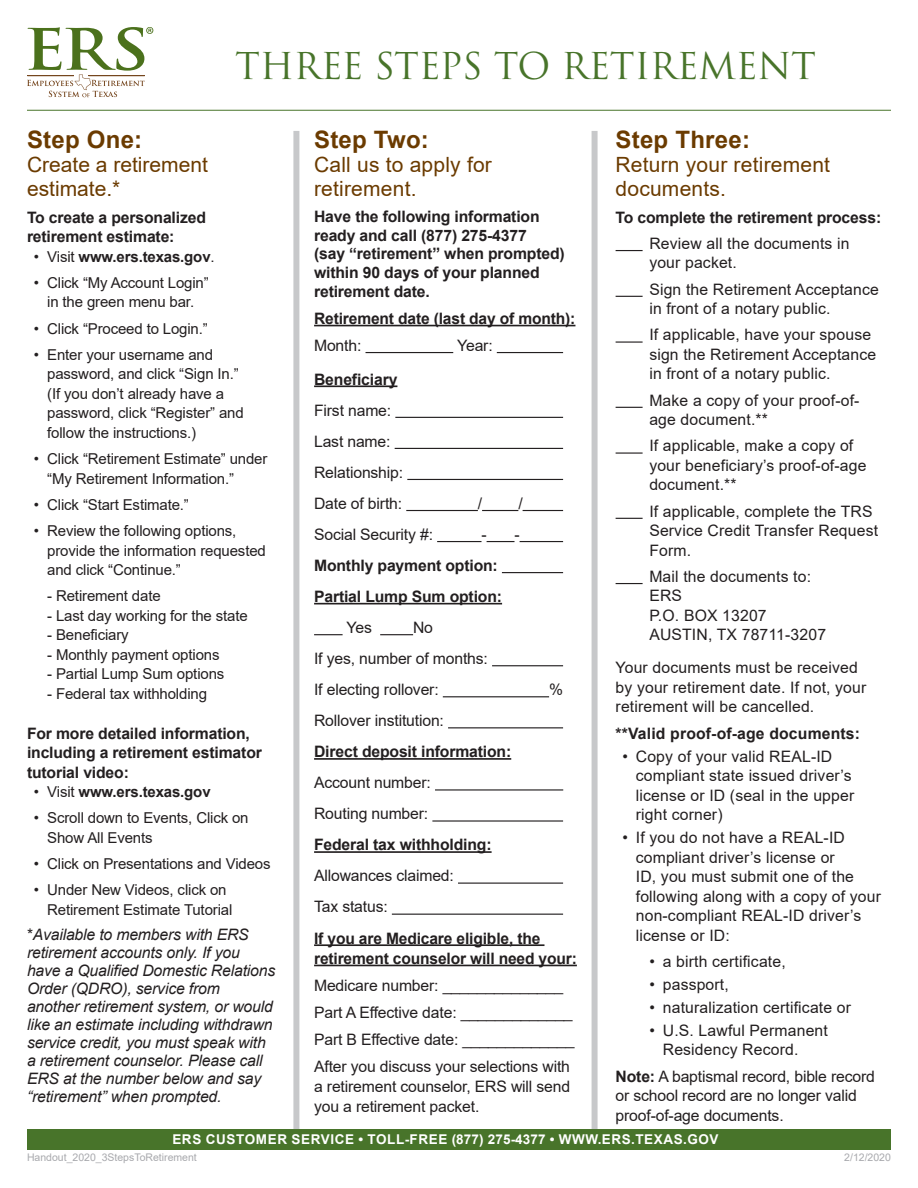
<style>
.page{position:relative;width:918px;height:1188px;background:#fff}
.page>*{position:absolute;margin:0;border:0;box-sizing:border-box;transform-origin:0 0}
.t1{font:36px "Trajan Pro 3";letter-spacing:-.01em;color:#48742a}
.t2{font:700 24px "Arial";letter-spacing:.01em;color:#6b3b00}
.t3{font:21px/24px "Arial";letter-spacing:.01em;color:#6b3b00}
.t4{font:15.75px/19.5px "Arial";letter-spacing:.01em;color:#231f20}
.t5{font:700 15.75px/18.8px "Arial";letter-spacing:-.01em;color:#231f20}
.t6{font:15.75px/31px "Arial";letter-spacing:-.01em;color:#231f20}
.t7{font:italic 15.75px/18px "Arial";letter-spacing:-.01em;color:#231f20}
.t8{font:700 15.75px "Arial";letter-spacing:.01em;color:#231f20}
.t9{font:15px/19.5px "Arial";letter-spacing:-.01em;color:#231f20}
.t10{font:700 15px "Arial";letter-spacing:-.01em;color:#231f20}
.t11{font:700 13.5px "Arial";letter-spacing:.045em;color:#fff}
.t12{font:10.5px "Arial";color:#a8a9ad}
.s1{font-weight:400}
.s2{font-style:normal}
.s3{font-weight:700}
</style>
<div class="page">
<div style="left:293px;top:131px;width:6px;height:998px;background:#c7c8ca"></div>
<div style="left:592px;top:131px;width:6px;height:998px;background:#c7c8ca"></div>
<div style="left:28px;top:1129px;width:863px;height:21px;background:#48742a"></div>
<svg style="left:27px;top:27px;width:126px;height:70px"></svg>
<hr style="left:314px;top:325px;width:261px;height:1px;background:#231f20">
<hr style="left:366px;top:352px;width:87px;height:1px;background:#231f20">
<hr style="left:497px;top:352px;width:66px;height:1px;background:#231f20">
<hr style="left:314px;top:385px;width:83px;height:2px;background:#231f20">
<hr style="left:395px;top:417px;width:168px;height:1px;background:#231f20">
<hr style="left:395px;top:448px;width:168px;height:1px;background:#231f20">
<hr style="left:407px;top:479px;width:156px;height:1px;background:#231f20">
<hr style="left:406px;top:510px;width:72px;height:1px;background:#231f20">
<hr style="left:482px;top:510px;width:36px;height:1px;background:#231f20">
<hr style="left:523px;top:510px;width:40px;height:1px;background:#231f20">
<hr style="left:437px;top:541px;width:45px;height:1px;background:#231f20">
<svg style="left:487px;top:541px;width:28px;height:1px"></svg>
<hr style="left:520px;top:541px;width:43px;height:1px;background:#231f20">
<hr style="left:502px;top:572px;width:61px;height:1px;background:#231f20">
<hr style="left:314px;top:603px;width:188px;height:1px;background:#231f20">
<svg style="left:314px;top:634px;width:29px;height:1px"></svg>
<hr style="left:380px;top:634px;width:33px;height:1px;background:#231f20">
<hr style="left:492px;top:665px;width:71px;height:1px;background:#231f20">
<hr style="left:443px;top:696px;width:106px;height:1px;background:#231f20">
<hr style="left:448px;top:727px;width:115px;height:1px;background:#231f20">
<hr style="left:314px;top:758px;width:197px;height:2px;background:#231f20">
<hr style="left:435px;top:789px;width:128px;height:2px;background:#231f20">
<hr style="left:432px;top:820px;width:131px;height:2px;background:#231f20">
<hr style="left:314px;top:851px;width:178px;height:2px;background:#231f20">
<hr style="left:458px;top:883px;width:105px;height:1px;background:#231f20">
<hr style="left:392px;top:914px;width:171px;height:1px;background:#231f20">
<hr style="left:314px;top:944px;width:230px;height:2px;background:#231f20">
<hr style="left:314px;top:965px;width:263px;height:1px;background:#231f20">
<svg style="left:616px;top:250px;width:27px;height:1px"></svg>
<svg style="left:616px;top:296px;width:27px;height:1px"></svg>
<hr style="left:616px;top:341px;width:27px;height:2px;background:#231f20">
<svg style="left:616px;top:407px;width:27px;height:1px"></svg>
<hr style="left:616px;top:452px;width:27px;height:2px;background:#231f20">
<svg style="left:616px;top:518px;width:27px;height:1px"></svg>
<svg style="left:616px;top:583px;width:27px;height:1px"></svg>
<hr style="left:27px;top:110px;width:864px;height:1px;background:#48742a">
<h1 class="t1" style="left:235px;top:41px;width:582px">THREE STEPS TO RETIREMENT</h1>
<h2 class="t2" style="left:27px;top:123px;width:117px">Step One:</h2>
<h3 class="t3" style="left:27px;top:153px;width:182px">Create a retirement estimate.*</h3>
<p class="t5" style="left:27px;top:208px;width:181px;line-height:19.5px">To create a personalized retirement estimate:</p>
<p class="t10" style="left:34px;top:246px;width:182px"><span class="s1">• Visit</span> www.ers.texas.gov<span class="s1">.</span></p>
<p class="t9" style="left:34px;top:273px;width:177px;text-align:center">• Click “My Account Login” in the green menu bar.</p>
<p class="t9" style="left:34px;top:319px;width:176px">• Click “Proceed to Login.”</p>
<p class="t9" style="left:47px;top:345px;width:198px;text-indent:-14px">• Enter your username and password, and click “Sign In.” (If you don’t already have a password, click “Register” and follow the instructions.)</p>
<p class="t9" style="left:47px;top:449px;width:222px;text-indent:-14px">• Click “Retirement Estimate” under “My Retirement Information.”</p>
<p class="t9" style="left:34px;top:495px;width:157px">• Click “Start Estimate.”</p>
<p class="t9" style="left:47px;top:521px;width:220px;text-indent:-14px">• Review the following options, provide the information requested and click “Continue.”</p>
<p class="t9" style="left:47px;top:586px;width:115px">- Retirement date</p>
<p class="t9" style="left:47px;top:606px;width:202px">- Last day working for the state</p>
<p class="t9" style="left:47px;top:625px;width:83px">- Beneficiary</p>
<p class="t9" style="left:47px;top:645px;width:174px">- Monthly payment options</p>
<p class="t9" style="left:47px;top:664px;width:179px">- Partial Lump Sum options</p>
<p class="t9" style="left:47px;top:684px;width:161px">- Federal tax withholding</p>
<p class="t5" style="left:27px;top:724px;width:236px;line-height:19.5px">For more detailed information, including a retirement estimator tutorial video:</p>
<p class="t10" style="left:34px;top:781px;width:178px"><span class="s1">• Visit</span> www.ers.texas.gov</p>
<p class="t9" style="left:47px;top:808px;width:203px;text-indent:-14px">• Scroll down to Events, Click on<br>Show All Events</p>
<p class="t9" style="left:34px;top:854px;width:238px">• Click on Presentations and Videos</p>
<p class="t9" style="left:47px;top:880px;width:187px;text-indent:-14px">• Under New Videos, click on<br>Retirement Estimate Tutorial</p>
<p class="t7" style="left:27px;top:925px;width:250px"><span class="s2">*</span>Available to members with ERS retirement accounts only. If you have a Qualified Domestic Relations Order (QDRO), service from another retirement system, or would like an estimate including withdrawn service credit, you must speak with a retirement counselor. Please call ERS at the number below and say “retirement” when prompted.</p>
<h2 class="t2" style="left:616px;top:123px;width:136px">Step Three:</h2>
<h3 class="t3" style="left:616px;top:153px;width:216px">Return your retirement documents.</h3>
<p class="t5" style="left:616px;top:208px;width:267px">To complete the retirement process:</p>
<p class="t4" style="left:649px;top:234px;width:202px">Review all the documents in your packet.</p>
<p class="t4" style="left:649px;top:279px;width:231px">Sign the Retirement Acceptance in front of a notary public.</p>
<p class="t4" style="left:649px;top:325px;width:228px">If applicable, have your spouse sign the Retirement Acceptance in front of a notary public.</p>
<p class="t4" style="left:649px;top:390px;width:212px">Make a copy of your proof-of&shy;age document.**</p>
<p class="t4" style="left:649px;top:436px;width:219px">If applicable, make a copy of your beneficiary’s proof-of-age document.**</p>
<p class="t4" style="left:649px;top:501px;width:230px">If applicable, complete the TRS<br>Service Credit Transfer Request<br>Form.</p>
<p class="t4" style="left:649px;top:567px;width:178px">Mail the documents to:<br>ERS<br>P.O. BOX 13207<br>AUSTIN, TX 78711-3207</p>
<p class="t4" style="left:616px;top:658px;width:252px">Your documents must be received by your retirement date. If not, your retirement will be cancelled.</p>
<p class="t8" style="left:616px;top:722px;width:246px">**Valid proof-of-age documents:</p>
<p class="t4" style="left:636px;top:746px;width:220px;text-indent:-14px">• Copy of your valid REAL-ID compliant state issued driver’s license or ID (seal in the upper right corner)</p>
<p class="t4" style="left:636px;top:828px;width:247px;text-indent:-14px">• If you do not have a REAL-ID compliant driver’s license or<br>ID, you must submit one of the following along with a copy of your non-compliant REAL-ID driver’s license or ID:</p>
<p class="t4" style="left:649px;top:952px;width:138px">• a birth certificate,</p>
<p class="t4" style="left:649px;top:975px;width:81px">• passport,</p>
<p class="t4" style="left:649px;top:998px;width:203px">• naturalization certificate or</p>
<p class="t4" style="left:663px;top:1021px;width:167px;text-indent:-14px">• U.S. Lawful Permanent<br>Residency Record.</p>
<p class="t6" style="left:616px;top:1066px;width:261px;line-height:19.5px"><span class="s3">Note:</span> A baptismal record, bible record or school record are no longer valid proof-of-age documents.</p>
<p class="t11" style="left:172px;top:1130px;width:548px">ERS CUSTOMER SERVICE • TOLL-FREE (877) 275-4377 • WWW.ERS.TEXAS.GOV</p>
<p class="t12" style="left:27px;top:1150px;width:171px">Handout_2020_3StepsToRetirement</p>
<p class="t12" style="left:844px;top:1150px;width:48px">2/12/2020</p>
<h2 class="t2" style="left:314px;top:123px;width:116px">Step Two:</h2>
<h3 class="t3" style="left:314px;top:153px;width:179px">Call us to apply for retirement.</h3>
<p class="t5" style="left:314px;top:207px;width:252px">Have the following information ready and call (877) 275-4377<br>(say “retirement” when prompted) within 90 days of your planned retirement date.</p>
<p class="t5" style="left:314px;top:309px;width:263px">Retirement date (last day of month):</p>
<p class="t4" style="left:314px;top:336px;width:49px">Month:</p>
<p class="t4" style="left:457px;top:336px;width:37px">Year:</p>
<p class="t5" style="left:314px;top:370px;width:85px">Beneficiary</p>
<p class="t6" style="left:314px;top:395px;width:91px">First name:<br>Last name:<br>Relationship:<br>Date of birth:</p>
<p class="t4" style="left:478px;top:493px;width:6px">/</p>
<p class="t4" style="left:518px;top:493px;width:6px">/</p>
<p class="t6" style="left:314px;top:519px;width:120px">Social Security #:</p>
<p class="t4" style="left:482px;top:524px;width:40px">- -</p>
<p class="t5" style="left:314px;top:550px;width:190px;line-height:31px">Monthly payment option:<br>Partial Lump Sum option:</p>
<p class="t4" style="left:347px;top:618px;width:27px">Yes</p>
<p class="t6" style="left:314px;top:612px;width:175px;text-indent:99px">No<br>If yes, number of months:<br>If electing rollover:</p>
<p class="t4" style="left:549px;top:680px;width:16px">%</p>
<p class="t6" style="left:314px;top:705px;width:131px">Rollover institution:</p>
<p class="t5" style="left:314px;top:742px;width:199px">Direct deposit information:</p>
<p class="t6" style="left:314px;top:767px;width:118px">Account number:<br>Routing number:</p>
<p class="t5" style="left:314px;top:836px;width:179px">Federal tax withholding:</p>
<p class="t6" style="left:314px;top:860px;width:141px">Allowances claimed:<br>Tax status:</p>
<p class="t5" style="left:314px;top:928px;width:264px;line-height:20.2px">If you are Medicare eligible, the retirement counselor will need your:</p>
<p class="t6" style="left:314px;top:972px;width:262px;line-height:27px">Medicare number: ______________ Part A Effective date: _____________ Part B Effective date: _____________ After you discuss your selections with</p>
<p class="t6" style="left:314px;top:1076px;width:258px;line-height:20.2px">a retirement counselor, ERS will send you a retirement packet.</p>
</div>
